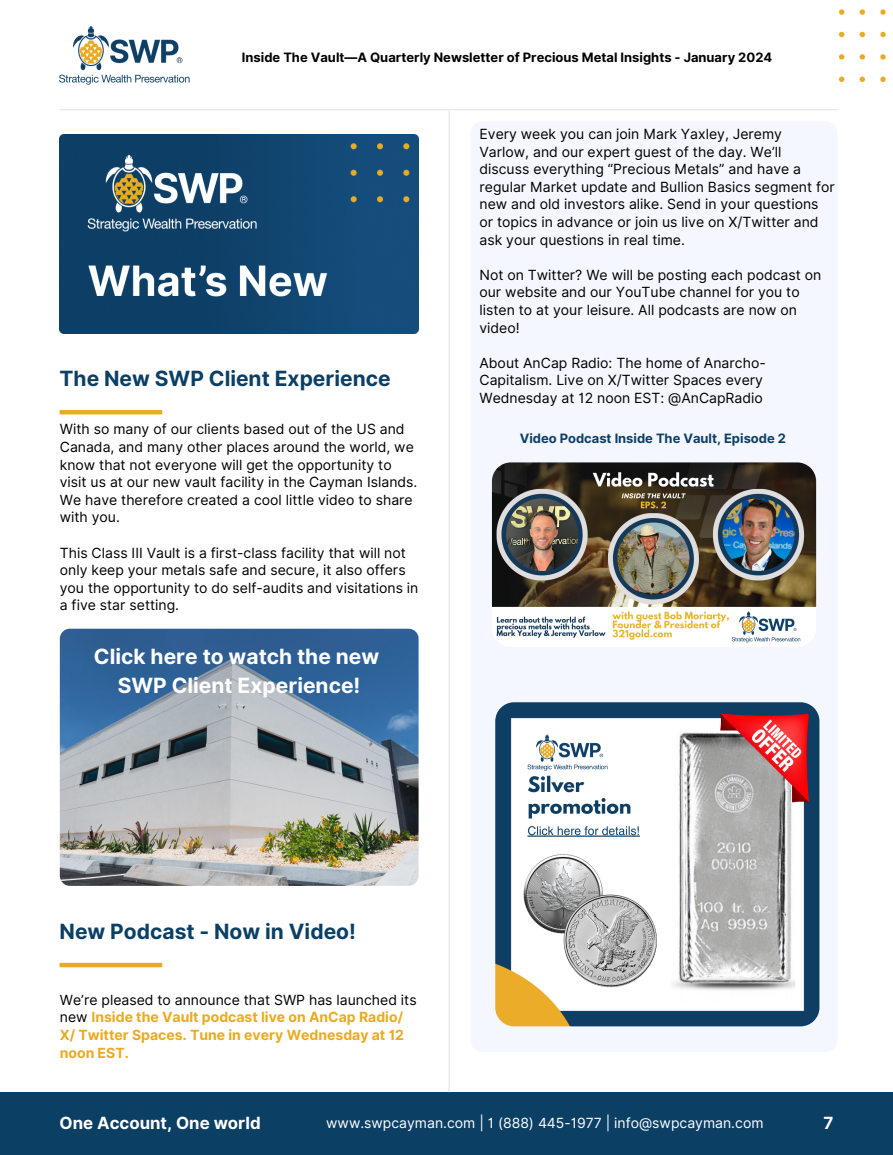
<style>
.page{position:relative;width:893px;height:1155px;background:#fff}
.page>*{position:absolute;margin:0;border:0;box-sizing:border-box;transform-origin:0 0}
.t1{font:700 21px "Inter";color:#0c3f64}
.t2{font:700 21px "Inter";color:#fff}
.t3{font:700 16.8px "Inter";color:#fff}
.t4{font:14px/17.6px "Inter";color:#000}
.t5{font:700 14px/17.6px "Inter";color:#eaaa21}
.t6{font:14px "Inter";color:#fff}
.t7{font:700 12.95px "Inter";color:#000}
.t8{font:700 12.91px "Inter";color:#0e3f66}
.s1{font-weight:400;color:#000}
</style>
<div class="page">
<div style="left:471px;top:122px;width:366px;height:930px;background:#f4f7ff"></div>
<div style="left:0;top:1092px;width:893px;height:63px;background:#0c3f64"></div>
<img style="left:60px;top:26px;width:129px;height:59px">
<img style="left:839px;top:9px;width:47px;height:73px">
<hr style="left:60px;top:109px;width:777px;height:1px;background:#e4e4e4">
<hr style="left:448px;top:111px;width:2px;height:981px;background:#e4e4e4">
<img style="left:60px;top:135px;width:358px;height:198px">
<hr style="left:60px;top:410px;width:102px;height:4px;background:#eaaa21">
<hr style="left:60px;top:963px;width:102px;height:4px;background:#eaaa21">
<img style="left:60px;top:629px;width:358px;height:257px;border-radius:10px">
<img style="left:492px;top:462px;width:324px;height:184px">
<img style="left:495px;top:702px;width:324px;height:324px;border-radius:19px">
<p class="t7" style="left:242px;top:50px;width:532px">Inside The Vault—A Quarterly Newsletter of Precious Metal Insights - January 2024</p>
<p class="t1" style="left:60px;top:366px;width:333px">The New SWP Client Experience</p>
<p class="t4" style="left:60px;top:421px;width:359px">With so many of our clients based out of the US and Canada, and many other places around the world, we know that not everyone will get the opportunity to visit us at our new vault facility in the Cayman Islands.<br>We have therefore created a cool little video to share with you.</p>
<p class="t4" style="left:60px;top:544px;width:360px">This Class III Vault is a first-class facility that will not only keep your metals safe and secure, it also offers you the opportunity to do self-audits and visitations in a five star setting.</p>
<p class="t2" style="left:94px;top:644px;width:287px">Click here to watch the new</p>
<p class="t2" style="left:118px;top:673px;width:244px">SWP Client Experience!</p>
<p class="t4" style="left:479px;top:125px;width:357px">Every week you can join Mark Yaxley, Jeremy Varlow, and our expert guest of the day. We’ll<br>discuss everything “Precious Metals” and have a regular Market update and Bullion Basics segment for new and old investors alike. Send in your questions or topics in advance or join us live on X/Twitter and ask your questions in real time.</p>
<p class="t4" style="left:479px;top:266px;width:343px">Not on Twitter? We will be posting each podcast on our website and our YouTube channel for you to listen to at your leisure. All podcasts are now on video!</p>
<p class="t4" style="left:479px;top:354px;width:288px">About AnCap Radio: The home of Anarcho-<br>Capitalism. Live on X/Twitter Spaces every<br>Wednesday at 12 noon EST: @AnCapRadio</p>
<p class="t8" style="left:520px;top:431px;width:268px">Video Podcast Inside The Vault, Episode 2</p>
<p class="t1" style="left:60px;top:918px;width:298px">New Podcast - Now in Video!</p>
<p class="t5" style="left:60px;top:991px;width:358px"><span class="s1">We’re pleased to announce that SWP has launched its new</span> Inside the Vault podcast live on AnCap Radio/ X/ Twitter Spaces. Tune in every Wednesday at 12 noon EST.</p>
<p class="t3" style="left:60px;top:1113px;width:203px">One Account, One world</p>
<p class="t6" style="left:326px;top:1114px;width:439px">www.swpcayman.com | 1 (888) 445-1977 | info@swpcayman.com</p>
<p class="t3" style="left:823px;top:1113px;width:11px">7</p>
</div>
